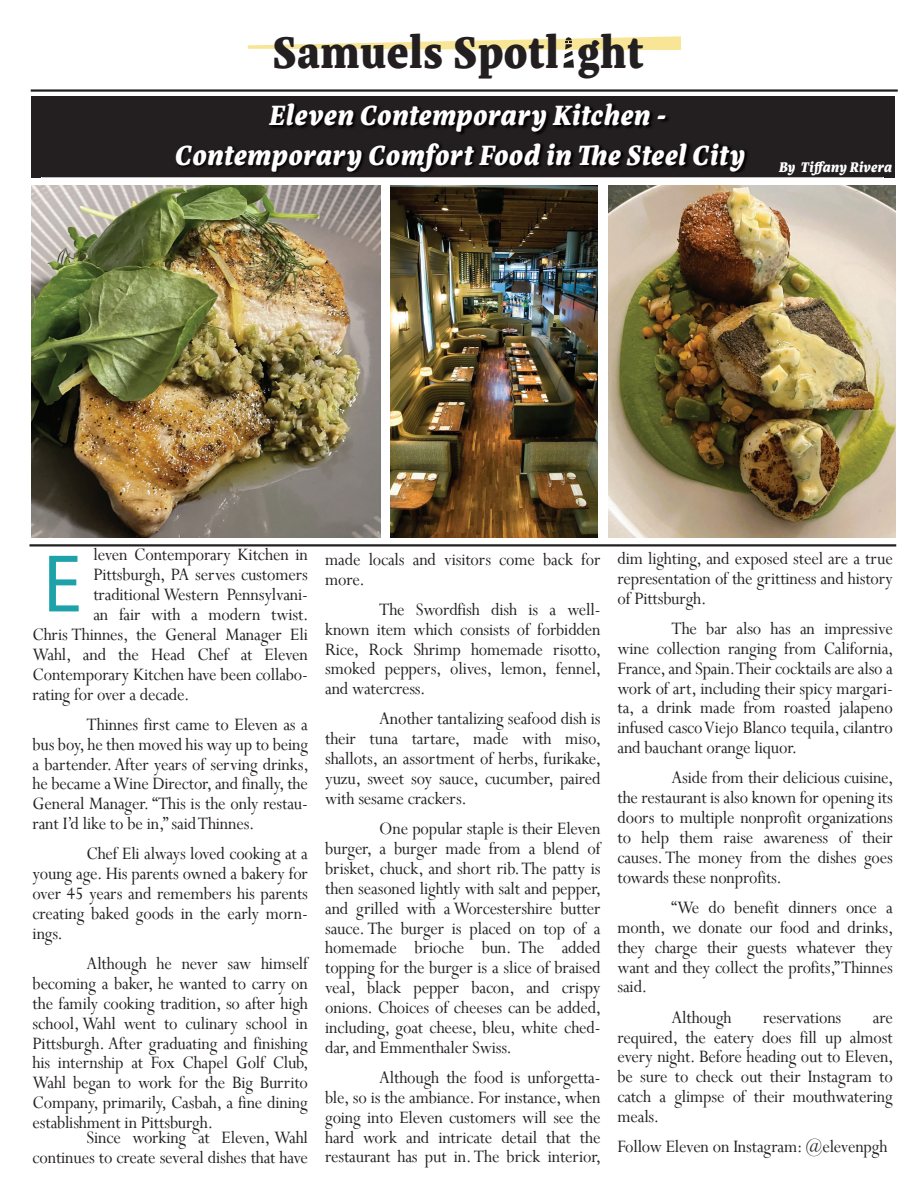
<style>
.page{position:relative;width:918px;height:1188px;background:#fff}
.page>*{position:absolute;margin:0;border:0;box-sizing:border-box;transform-origin:0 0}
.t1{font:82.5px "Billion Dreams";color:#1ea2a9;scale:.94 1}
.t2{font:800 45.3px "Eskorte Latin";letter-spacing:.01em;color:#231f20;scale:.91 1}
.t3{font:italic 800 28.65px "Eskorte Latin";letter-spacing:.03em;color:#fff;scale:.9 1}
.t4{font:19.5px/19.8px "Perpetua";letter-spacing:-.01em;color:#231f20;text-align:justify;scale:.94 1}
.t5{font:italic 800 14.25px "Eskorte Latin";letter-spacing:.02em;color:#fff;scale:.9 1}
</style>
<div class="page">
<img style="left:31px;top:185px;width:349px;height:352px">
<img style="left:608px;top:185px;width:287px;height:352px">
<hr style="left:31px;top:89px;width:867px;height:3px;background:#231f20">
<svg style="left:248px;top:36px;width:433px;height:32px"></svg>
<hr style="left:29px;top:544px;width:867px;height:3px;background:#231f20">
<img style="left:390px;top:185px;width:208px;height:352px">
<div style="left:31px;top:96px;width:864px;height:81px;background:#231f20"></div>
<img style="left:42px;top:150px;width:841px;height:28px">
<img style="left:176px;top:143px;width:569px;height:29px">
<img style="left:271px;top:104px;width:398px;height:30px">
<h2 class="t2" style="left:273px;top:26px;width:409px">Samuels Spotl ght</h2>
<h3 class="t3" style="left:270px;top:99px;width:442px">Eleven Contemporary Kitchen -</h3>
<h3 class="t3" style="left:176px;top:138px;width:635px">Contemporary Comfort Food in The Steel City</h3>
<p class="t5" style="left:779px;top:158px;width:127px">By Tiffany Rivera</p>
<p class="t4" style="left:93px;top:546px;width:230px">leven Contemporary Kitchen in</p>
<p class="t4" style="left:93px;top:566px;width:230px">Pittsburgh, PA serves customers</p>
<p class="t4" style="left:93px;top:586px;width:230px">traditional Western Pennsylvani-</p>
<p class="t4" style="left:93px;top:605px;width:230px">an fair with a modern twist.</p>
<p class="t4" style="left:33px;top:625px;width:294px">Chris Thinnes, the General Manager Eli</p>
<p class="t4" style="left:33px;top:645px;width:294px">Wahl, and the Head Chef at Eleven</p>
<p class="t4" style="left:33px;top:665px;width:294px">Contemporary Kitchen have been collabo-</p>
<p class="t4" style="left:33px;top:685px;width:168px">rating for over a decade.</p>
<p class="t4" style="left:33px;top:715px;width:295px;text-indent:54px">Thinnes first came to Eleven as a bus boy, he then moved his way up to being a bartender. After years of serving drinks, he became a Wine Director, and finally, the General Manager. “This is the only restau&shy;rant I’d like to be in,” said Thinnes.</p>
<p class="t4" style="left:33px;top:845px;width:294px;text-indent:54px">Chef Eli always loved cooking at a young age. His parents owned a bakery for over 45 years and remembers his parents creating baked goods in the early morn&shy;ings.</p>
<p class="t4" style="left:33px;top:954px;width:295px;text-indent:54px">Although he never saw himself becoming a baker, he wanted to carry on the family cooking tradition, so after high school, Wahl went to culinary school in Pittsburgh. After graduating and finishing his internship at Fox Chapel Golf Club, Wahl began to work for the Big Burrito Company, primarily, Casbah, a fine dining establishment in Pittsburgh.</p>
<p class="t4" style="left:33px;top:1128px;width:294px;text-align:right">Since working at Eleven, Wahl continues to create several dishes that have</p>
<h1 class="t1" style="left:43px;top:535px;width:42px">E</h1>
<p class="t4" style="left:325px;top:550px;width:294px">made locals and visitors come back for more.</p>
<p class="t4" style="left:325px;top:600px;width:295px;text-indent:54px">The Swordfish dish is a well&shy;known item which consists of forbidden Rice, Rock Shrimp homemade risotto, smoked peppers, olives, lemon, fennel, and watercress.</p>
<p class="t4" style="left:325px;top:710px;width:295px;text-indent:54px">Another tantalizing seafood dish is their tuna tartare, made with miso, shallots, an assortment of herbs, furikake, yuzu, sweet soy sauce, cucumber, paired with sesame crackers.</p>
<p class="t4" style="left:325px;top:819px;width:295px;text-indent:54px">One popular staple is their Eleven burger, a burger made from a blend of brisket, chuck, and short rib. The patty is then seasoned lightly with salt and pepper, and grilled with a Worcestershire butter sauce. The burger is placed on top of a homemade brioche bun. The added topping for the burger is a slice of braised veal, black pepper bacon, and crispy onions. Choices of cheeses can be added, including, goat cheese, bleu, white ched&shy;dar, and Emmenthaler Swiss.</p>
<p class="t4" style="left:325px;top:1068px;width:295px;text-indent:54px">Although the food is unforgetta&shy;ble, so is the ambiance. For instance, when going into Eleven customers will see the hard work and intricate detail that the restaurant has put in. The brick interior,</p>
<p class="t4" style="left:617px;top:549px;width:294px">dim lighting, and exposed steel are a true representation of the grittiness and history of Pittsburgh.</p>
<p class="t4" style="left:617px;top:619px;width:295px;text-indent:54px">The bar also has an impressive wine collection ranging from California, France, and Spain. Their cocktails are also a work of art, including their spicy margari&shy;ta, a drink made from roasted jalapeno infused casco Viejo Blanco tequila, cilantro and bauchant orange liquor.</p>
<p class="t4" style="left:617px;top:769px;width:295px;text-indent:54px">Aside from their delicious cuisine, the restaurant is also known for opening its doors to multiple nonprofit organizations to help them raise awareness of their causes. The money from the dishes goes towards these nonprofits.</p>
<p class="t4" style="left:617px;top:898px;width:295px;text-indent:54px">“We do benefit dinners once a month, we donate our food and drinks, they charge their guests whatever they want and they collect the profits,” Thinnes said.</p>
<p class="t4" style="left:671px;top:1008px;width:66px">Although</p>
<p class="t4" style="left:763px;top:1008px;width:85px">reservations</p>
<p class="t4" style="left:617px;top:1008px;width:295px;text-indent:255px">are required, the eatery does fill up almost every night. Before heading out to Eleven, be sure to check out their Instagram to catch a glimpse of their mouthwatering meals.</p>
<p class="t4" style="left:617px;top:1138px;width:289px">Follow Eleven on Instagram: @elevenpgh</p>
</div>
